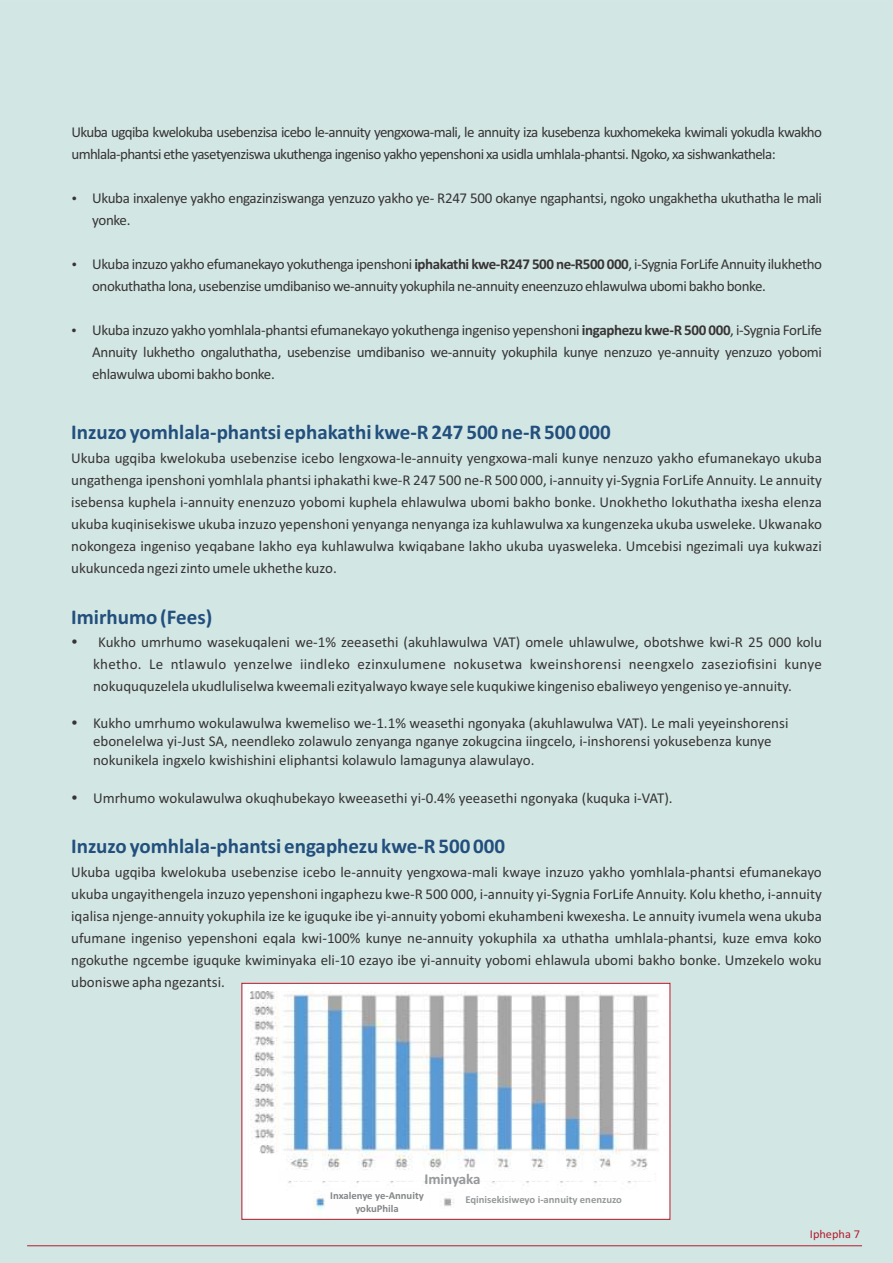
<style>
.page{position:relative;width:893px;height:1263px;background:#d2e6e3}
.page>*{position:absolute;margin:0;border:0;box-sizing:border-box;transform-origin:0 0}
.t1{font:700 21px "Calibri";color:#224f7d}
.t2{font:15px/21.9px "Calibri";letter-spacing:-.025em;color:#373435;text-align:justify}
.t3{font:15px/18.3px "Calibri";color:#373435}
.t4{font:700 15px "Calibri";color:#96989a}
.t5{font:12px "Calibri";color:#b21c2e}
.t6{font:700 10.5px "Calibri";color:#96989a}
.t7{font:700 10.5px/12.8px "Calibri";color:#848688;text-align:center}
.s1{font-weight:700}
</style>
<div class="page">
<hr style="left:27px;top:1245px;width:835px;height:1px;background:#b21c2e">
<img style="left:243px;top:985px;width:425px;height:233px">
<div style="left:241px;top:983px;width:429px;height:237px;border:1px solid #b21c2e"></div>
<svg style="left:325px;top:1188px;width:105px;height:28px"></svg>
<svg style="left:453px;top:1192px;width:152px;height:20px"></svg>
<svg style="left:279px;top:1170px;width:376px;height:11px"></svg>
<svg style="left:72px;top:197px;width:4px;height:4px"></svg>
<svg style="left:72px;top:263px;width:4px;height:4px"></svg>
<svg style="left:72px;top:329px;width:4px;height:4px"></svg>
<svg style="left:73px;top:640px;width:4px;height:4px"></svg>
<svg style="left:72px;top:720px;width:5px;height:5px"></svg>
<svg style="left:72px;top:795px;width:5px;height:5px"></svg>
<p class="t2" style="left:71px;top:122px;width:752px">Ukuba ugqiba kwelokuba usebenzisa icebo le-annuity yengxowa-mali, le annuity iza kusebenza kuxhomekeka kwimali yokudla kwakho umhlala-phantsi ethe yasetyenziswa ukuthenga ingeniso yakho yepenshoni xa usidla umhlala-phantsi. Ngoko, xa sishwankathela:</p>
<p class="t2" style="left:92px;top:189px;width:731px">Ukuba inxalenye yakho engazinziswanga yenzuzo yakho ye- R247 500 okanye ngaphantsi, ngoko ungakhetha ukuthatha le mali yonke.</p>
<p class="t2" style="left:92px;top:255px;width:731px">Ukuba inzuzo yakho efumanekayo yokuthenga ipenshoni <span class="s1">iphakathi kwe-R247 500 ne-R500 000</span>, i-Sygnia ForLife Annuity ilukhetho onokuthatha lona, usebenzise umdibaniso we-annuity yokuphila ne-annuity eneenzuzo ehlawulwa ubomi bakho bonke.</p>
<p class="t2" style="left:92px;top:321px;width:731px">Ukuba inzuzo yakho yomhlala-phantsi efumanekayo yokuthenga ingeniso yepenshoni <span class="s1">ingaphezu kwe-R 500 000</span>, i-Sygnia ForLife Annuity lukhetho ongaluthatha, usebenzise umdibaniso we-annuity yokuphila kunye nenzuzo ye-annuity yenzuzo yobomi ehlawulwa ubomi bakho bonke.</p>
<h1 class="t1" style="left:71px;top:423px;width:541px">Inzuzo yomhlala-phantsi ephakathi kwe-R 247 500 ne-R 500 000</h1>
<p class="t2" style="left:71px;top:448px;width:752px">Ukuba ugqiba kwelokuba usebenzise icebo lengxowa-le-annuity yengxowa-mali kunye nenzuzo yakho efumanekayo ukuba ungathenga ipenshoni yomhlala phantsi iphakathi kwe-R 247 500 ne-R 500 000, i-annuity yi-Sygnia ForLife Annuity. Le annuity isebensa kuphela i-annuity enenzuzo yobomi kuphela ehlawulwa ubomi bakho bonke. Unokhetho lokuthatha ixesha elenza ukuba kuqinisekiswe ukuba inzuzo yepenshoni yenyanga nenyanga iza kuhlawulwa xa kungenzeka ukuba usweleke. Ukwanako nokongeza ingeniso yeqabane lakho eya kuhlawulwa kwiqabane lakho ukuba uyasweleka. Umcebisi ngezimali uya kukwazi ukukunceda ngezi zinto umele ukhethe kuzo.</p>
<h1 class="t1" style="left:71px;top:608px;width:143px">Imirhumo (Fees)</h1>
<p class="t2" style="left:93px;top:633px;width:730px;text-indent:5px">Kukho umrhumo wasekuqaleni we-1% zeeasethi (akuhlawulwa VAT) omele uhlawulwe, obotshwe kwi-R 25 000 kolu khetho. Le ntlawulo yenzelwe iindleko ezinxulumene nokusetwa kweinshorensi neengxelo zaseziofisini kunye nokuququzelela ukudluliselwa kweemali ezityalwayo kwaye sele kuqukiwe kingeniso ebaliweyo yengeniso ye-annuity.</p>
<p class="t3" style="left:93px;top:715px;width:697px">Kukho umrhumo wokulawulwa kwemeliso we-1.1% weasethi ngonyaka (akuhlawulwa VAT). Le mali yeyeinshorensi ebonelelwa yi-Just SA, neendleko zolawulo zenyanga nganye zokugcina iingcelo, i-inshorensi yokusebenza kunye nokunikela ingxelo kwishishini eliphantsi kolawulo lamagunya alawulayo.</p>
<p class="t3" style="left:93px;top:790px;width:581px">Umrhumo wokulawulwa okuqhubekayo kweeasethi yi-0.4% yeeasethi ngonyaka (kuquka i-VAT).</p>
<h1 class="t1" style="left:71px;top:837px;width:436px">Inzuzo yomhlala-phantsi engaphezu kwe-R 500 000</h1>
<p class="t2" style="left:71px;top:862px;width:752px">Ukuba ugqiba kwelokuba usebenzise icebo le-annuity yengxowa-mali kwaye inzuzo yakho yomhlala-phantsi efumanekayo ukuba ungayithengela inzuzo yepenshoni ingaphezu kwe-R 500 000, i-annuity yi-Sygnia ForLife Annuity. Kolu khetho, i-annuity iqalisa njenge-annuity yokuphila ize ke iguquke ibe yi-annuity yobomi ekuhambeni kwexesha. Le annuity ivumela wena ukuba ufumane ingeniso yepenshoni eqala kwi-100% kunye ne-annuity yokuphila xa uthatha umhlala-phantsi, kuze emva koko ngokuthe ngcembe iguquke kwiminyaka eli-10 ezayo ibe yi-annuity yobomi ehlawula ubomi bakho bonke. Umzekelo woku uboniswe apha ngezantsi.</p>
<p class="t4" style="left:424px;top:1173px;width:58px">Iminyaka</p>
<p class="t7" style="left:330px;top:1190px;width:95px">Inxalenye ye-Annuity yokuPhila</p>
<p class="t6" style="left:465px;top:1195px;width:158px">Eqinisekisiweyo i-annuity enenzuzo</p>
<p class="t5" style="left:810px;top:1229px;width:52px">Iphepha 7</p>
</div>
